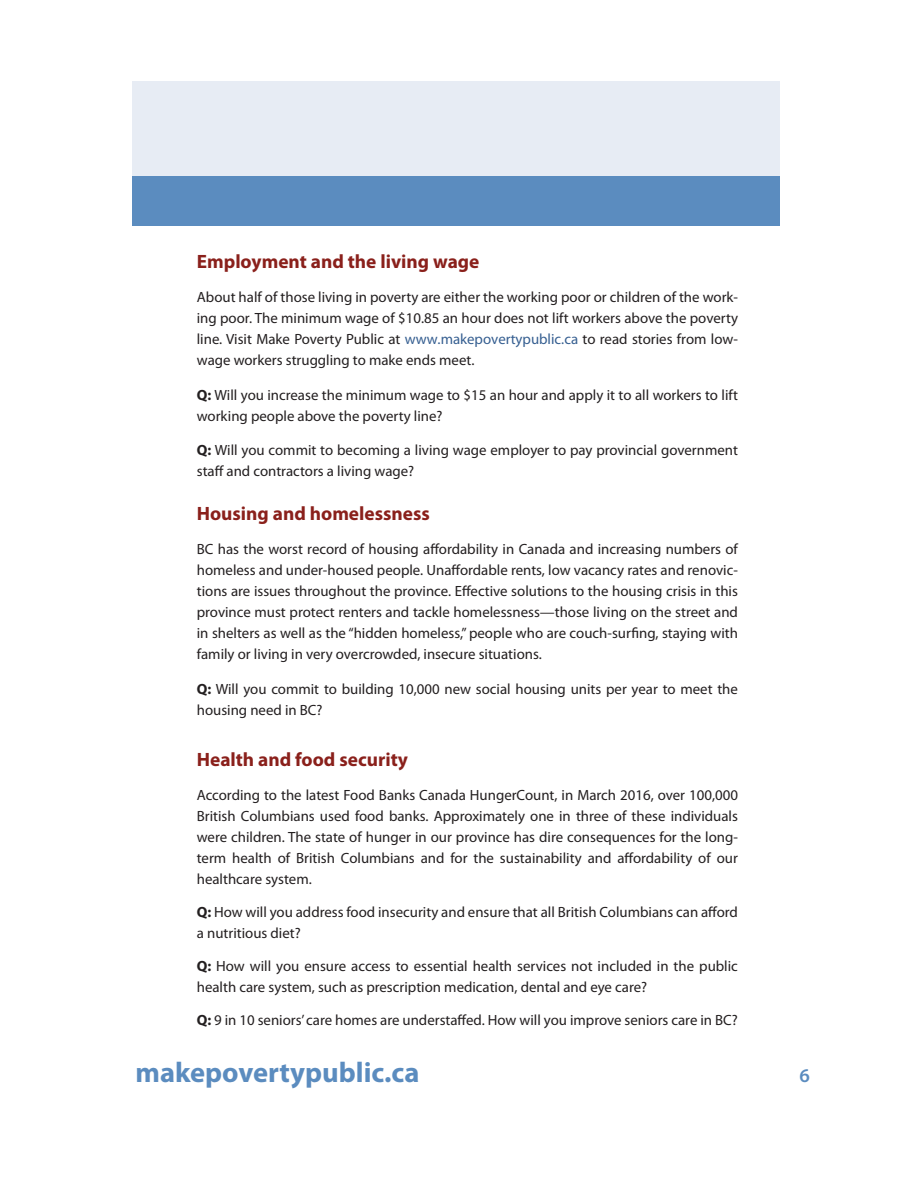
<style>
.page{position:relative;width:918px;height:1188px;background:#fff}
.page>*{position:absolute;margin:0;border:0;box-sizing:border-box;transform-origin:0 0}
.t1{font:700 28.5px "Myriad Pro";color:#5b8cbf}
.t2{font:600 19.5px "Myriad Pro";color:#5b8cbf}
.head_3_1p4_indent{font:700 19.35px "Myriad Pro";color:#8a201b}
.body_text_1p4_indent{font:14.85px/21px "Myriad Pro";color:#231f20}
.s1{color:#365f91}
.s2{font-weight:700}
</style>
<div class="page">
<div style="left:132px;top:81px;width:648px;height:129px;background:#e7ecf4"></div>
<div style="left:132px;top:176px;width:648px;height:50px;background:#5b8cbf"></div>
<p class="head_3_1p4_indent" style="left:197px;top:250px;width:284px">Employment and the living wage</p>
<p class="body_text_1p4_indent" style="left:197px;top:287px;width:543px;text-align:justify">About half of those living in poverty are either the working poor or children of the work&shy;ing poor. The minimum wage of $10.85 an hour does not lift workers above the poverty line. Visit Make Poverty Public at <span class="s1">www.makepovertypublic.ca</span> to read stories from low&shy;wage workers struggling to make ends meet.</p>
<p class="body_text_1p4_indent" style="left:197px;top:385px;width:543px"><span class="s2">Q:</span> Will you increase the minimum wage to $15 an hour and apply it to all workers to lift working people above the poverty line?</p>
<p class="body_text_1p4_indent" style="left:197px;top:440px;width:543px"><span class="s2">Q:</span> Will you commit to becoming a living wage employer to pay provincial government staff and contractors a living wage?</p>
<p class="head_3_1p4_indent" style="left:197px;top:502px;width:235px">Housing and homelessness</p>
<p class="body_text_1p4_indent" style="left:197px;top:539px;width:543px;text-align:justify">BC has the worst record of housing affordability in Canada and increasing numbers of homeless and under-housed people. Unaffordable rents, low vacancy rates and renovic&shy;tions are issues throughout the province. Effective solutions to the housing crisis in this province must protect renters and tackle homelessness—those living on the street and in shelters as well as the “hidden homeless,” people who are couch-surfing, staying with family or living in very overcrowded, insecure situations.</p>
<p class="body_text_1p4_indent" style="left:197px;top:679px;width:543px"><span class="s2">Q:</span> Will you commit to building 10,000 new social housing units per year to meet the housing need in BC?</p>
<p class="head_3_1p4_indent" style="left:197px;top:748px;width:213px">Health and food security</p>
<p class="body_text_1p4_indent" style="left:197px;top:785px;width:543px;text-align:justify">According to the latest Food Banks Canada HungerCount, in March 2016, over 100,000<br>British Columbians used food banks. Approximately one in three of these individuals were children. The state of hunger in our province has dire consequences for the long&shy;term health of British Columbians and for the sustainability and affordability of our healthcare system.</p>
<p class="body_text_1p4_indent" style="left:197px;top:902px;width:543px"><span class="s2">Q:</span> How will you address food insecurity and ensure that all British Columbians can afford a nutritious diet?</p>
<p class="body_text_1p4_indent" style="left:197px;top:956px;width:543px"><span class="s2">Q:</span> How will you ensure access to essential health services not included in the public health care system, such as prescription medication, dental and eye care?</p>
<p class="body_text_1p4_indent" style="left:197px;top:1010px;width:543px"><span class="s2">Q:</span> 9 in 10 seniors’ care homes are understaffed. How will you improve seniors care in BC?</p>
<h1 class="t1" style="left:136px;top:1056px;width:285px">makepovertypublic.ca</h1>
<h2 class="t2" style="left:799px;top:1065px;width:12px">6</h2>
</div>
